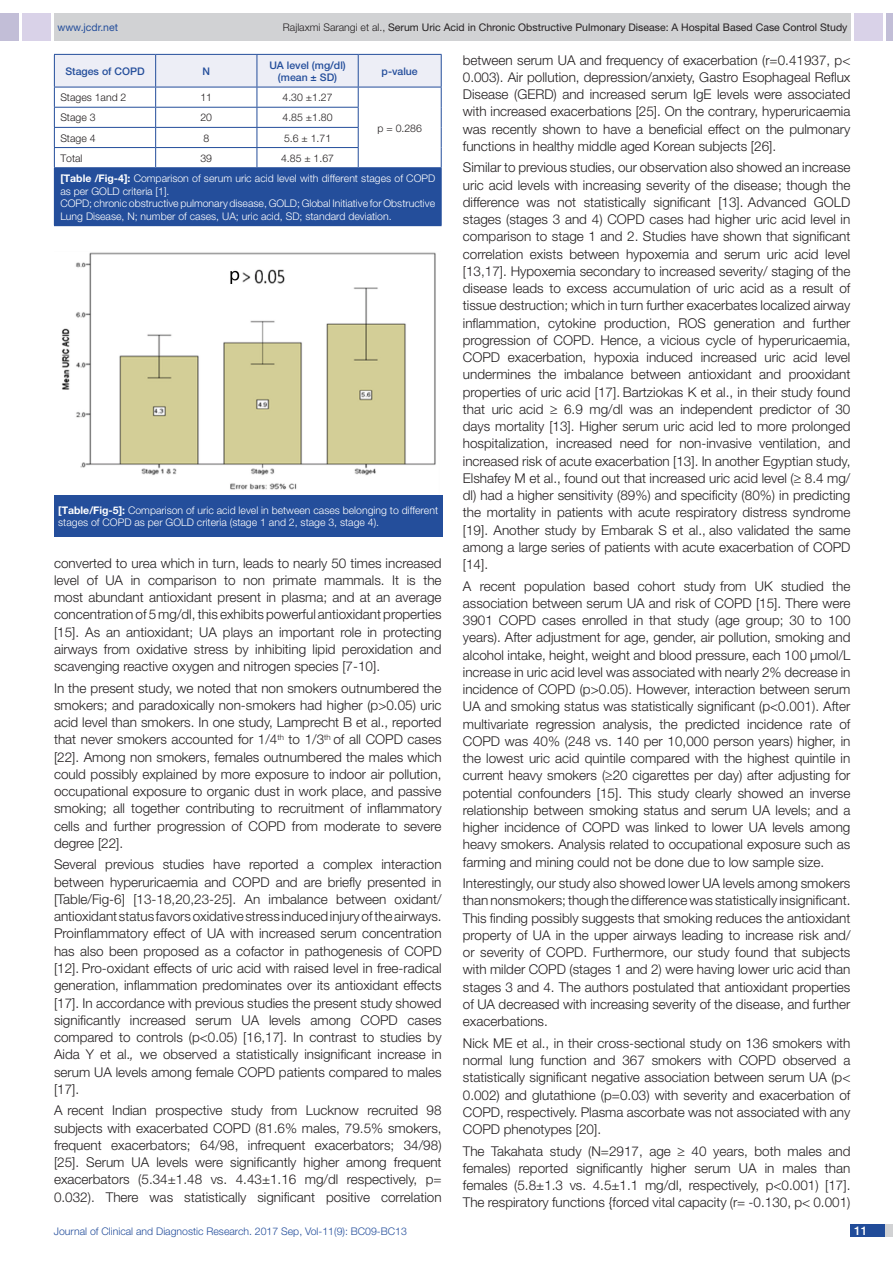
<style>
.page{position:relative;width:893px;height:1263px;background:#fff}
.page>*{position:absolute;margin:0;border:0;box-sizing:border-box;transform-origin:0 0}
.Body_text{font:300 13.5px/17.2px "Helvetica Neue";color:#231f20;text-align:justify}
.t1{font:500 12px "Helvetica Neue";color:#fff}
.tb_txt{font:300 10.5px/12.6px "Helvetica Neue";color:#fff}
.t2{font:10.5px "Helvetica Neue";color:#231f20}
.tb_txt-2{font:300 10.5px "Helvetica Neue";color:#231f20}
.t3{font:300 10.5px "Helvetica Neue";color:#244e9b}
.tb_txt-3{font:500 10.5px/12.6px "Helvetica Neue";color:#244e9b;text-align:center}
.t4{font:10.5px "Helvetica Neue";color:#244e9b}
.s1{font-weight:300}
.s2{font-weight:700}
.s3{font-style:italic}
</style>
<div class="page">
<div style="left:54px;top:13px;width:796px;height:28px;background:#d1d2d4"></div>
<div style="left:0;top:13px;width:19px;height:28px;background:#c2bed7"></div>
<div style="left:22px;top:13px;width:29px;height:28px;background:#d9d2e8"></div>
<div style="left:886px;top:13px;width:7px;height:28px;background:#c2bed7"></div>
<div style="left:854px;top:13px;width:29px;height:28px;background:#d9d2e8"></div>
<div style="left:850px;top:1224px;width:43px;height:13px;background:#d1d2d4"></div>
<div style="left:850px;top:1224px;width:35px;height:13px;background:#214c99"></div>
<div style="left:54px;top:168px;width:387px;height:58px;background:#244e9b"></div>
<svg style="left:54px;top:54px;width:388px;height:113px"></svg>
<hr style="left:54px;top:167px;width:102px;height:1px;background:#244e9b">
<hr style="left:156px;top:167px;width:101px;height:1px;background:#244e9b">
<hr style="left:257px;top:167px;width:101px;height:1px;background:#244e9b">
<hr style="left:358px;top:167px;width:84px;height:1px;background:#244e9b">
<hr style="left:441px;top:168px;width:1px;height:57px;background:#244e9b">
<hr style="left:358px;top:225px;width:84px;height:1px;background:#244e9b">
<hr style="left:358px;top:54px;width:84px;height:1px;background:#244e9b">
<hr style="left:358px;top:55px;width:1px;height:32px;background:#244e9b">
<hr style="left:441px;top:55px;width:1px;height:32px;background:#244e9b">
<hr style="left:358px;top:87px;width:84px;height:1px;background:#244e9b">
<img style="left:62px;top:252px;width:374px;height:238px">
<div style="left:54px;top:495px;width:388px;height:41px;background:#244e9b"></div>
<p class="t4" style="left:57px;top:21px;width:62px">www.jcdr.net</p>
<p class="t2" style="left:283px;top:21px;width:566px"><span class="s1">Rajlaxmi Sarangi et al.,</span> Serum Uric Acid in Chronic Obstructive Pulmonary Disease: A Hospital Based Case Control Study</p>
<p class="tb_txt-3" style="left:65px;top:65px;width:58px">Stages of COPD</p>
<p class="tb_txt-3" style="left:202px;top:65px;width:8px">N</p>
<p class="tb_txt-3" style="left:269px;top:58px;width:78px">UA level (mg/dl) (mean ± SD)</p>
<p class="tb_txt-3" style="left:382px;top:65px;width:38px">p-value</p>
<p class="tb_txt-2" style="left:60px;top:91px;width:68px">Stages 1and 2</p>
<p class="tb_txt-2" style="left:200px;top:91px;width:13px">11</p>
<p class="tb_txt-2" style="left:283px;top:91px;width:52px">4.30 ±1.27</p>
<p class="tb_txt-2" style="left:377px;top:121px;width:46px">p = 0.286</p>
<p class="tb_txt-2" style="left:60px;top:111px;width:37px">Stage 3</p>
<p class="tb_txt-2" style="left:200px;top:111px;width:13px">20</p>
<p class="tb_txt-2" style="left:283px;top:111px;width:52px">4.85 ±1.80</p>
<p class="tb_txt-2" style="left:60px;top:131px;width:37px">Stage 4</p>
<p class="tb_txt-2" style="left:203px;top:131px;width:7px">8</p>
<p class="tb_txt-2" style="left:284px;top:131px;width:49px">5.6 ± 1.71</p>
<p class="tb_txt-2" style="left:60px;top:152px;width:24px">Total</p>
<p class="tb_txt-2" style="left:200px;top:152px;width:13px">39</p>
<p class="tb_txt-2" style="left:281px;top:152px;width:55px">4.85 ± 1.67</p>
<p class="tb_txt" style="left:60px;top:172px;width:376px"><span class="s2">[Table /Fig-4]:</span> Comparison of serum uric acid level with different stages of COPD as per GOLD criteria [1].</p>
<p class="tb_txt" style="left:60px;top:197px;width:376px">COPD; chronic obstructive pulmonary disease, GOLD; Global Initiative for Obstructive<br>Lung Disease, N; number of cases, UA; uric acid, SD; standard deviation.</p>
<p class="tb_txt" style="left:58px;top:503px;width:381px"><span class="s2">[Table/Fig-5]:</span> Comparison of uric acid level in between cases belonging to different stages of COPD as per GOLD criteria (stage 1 and 2, stage 3, stage 4).</p>
<p class="Body_text" style="left:54px;top:554px;width:389px">converted to urea which in turn, leads to nearly 50 times increased level of UA in comparison to non primate mammals. It is the most abundant antioxidant present in plasma; and at an average concentration of 5 mg/dl, this exhibits powerful antioxidant properties [15]. As an antioxidant; UA plays an important role in protecting airways from oxidative stress by inhibiting lipid peroxidation and scavenging reactive oxygen and nitrogen species [7-10].</p>
<p class="Body_text" style="left:54px;top:679px;width:389px">In the present study, we noted that non smokers outnumbered the smokers; and paradoxically non-smokers had higher (p&gt;0.05) uric acid level than smokers. In one study, Lamprecht B et al., reported that never smokers accounted for 1/4<sup>th</sup> to 1/3<sup>th</sup> of all COPD cases [22]. Among non smokers, females outnumbered the males which could possibly explained by more exposure to indoor air pollution, occupational exposure to organic dust in work place, and passive smoking; all together contributing to recruitment of inflammatory cells and further progression of COPD from moderate to severe degree [22].</p>
<p class="Body_text" style="left:54px;top:856px;width:389px">Several previous studies have reported a complex interaction between hyperuricaemia and COPD and are briefly presented in [Table/Fig-6] [13-18,20,23-25]. An imbalance between oxidant/ antioxidant status favors oxidative stress induced injury of the airways.<br>Proinflammatory effect of UA with increased serum concentration has also been proposed as a cofactor in pathogenesis of COPD [12]. Pro-oxidant effects of uric acid with raised level in free-radical generation, inflammation predominates over its antioxidant effects [17]. In accordance with previous studies the present study showed significantly increased serum UA levels among COPD cases compared to controls (p&lt;0.05) [16,17]. In contrast to studies by Aida Y et al.<span class="s3">,</span> we observed a statistically insignificant increase in serum UA levels among female COPD patients compared to males [17].</p>
<p class="Body_text" style="left:54px;top:1101px;width:389px">A recent Indian prospective study from Lucknow recruited 98 subjects with exacerbated COPD (81.6% males, 79.5% smokers, frequent exacerbators; 64/98, infrequent exacerbators; 34/98) [25]. Serum UA levels were significantly higher among frequent exacerbators (5.34±1.48 vs. 4.43±1.16 mg/dl respectively, p= 0.032). There was statistically significant positive correlation</p>
<p class="Body_text" style="left:463px;top:51px;width:389px">between serum UA and frequency of exacerbation (r=0.41937, p&lt; 0.003). Air pollution, depression/anxiety, Gastro Esophageal Reflux Disease (GERD) and increased serum IgE levels were associated with increased exacerbations [25]. On the contrary, hyperuricaemia was recently shown to have a beneficial effect on the pulmonary functions in healthy middle aged Korean subjects [26].</p>
<p class="Body_text" style="left:463px;top:159px;width:389px">Similar to previous studies, our observation also showed an increase uric acid levels with increasing severity of the disease; though the difference was not statistically significant [13]. Advanced GOLD stages (stages 3 and 4) COPD cases had higher uric acid level in comparison to stage 1 and 2. Studies have shown that significant correlation exists between hypoxemia and serum uric acid level [13,17]. Hypoxemia secondary to increased severity/ staging of the disease leads to excess accumulation of uric acid as a result of tissue destruction; which in turn further exacerbates localized airway inflammation, cytokine production, ROS generation and further progression of COPD. Hence, a vicious cycle of hyperuricaemia, COPD exacerbation, hypoxia induced increased uric acid level undermines the imbalance between antioxidant and prooxidant properties of uric acid [17]. Bartziokas K et al., in their study found that uric acid ≥ 6.9 mg/dl was an independent predictor of 30 days mortality [13]. Higher serum uric acid led to more prolonged hospitalization, increased need for non-invasive ventilation, and increased risk of acute exacerbation [13]. In another Egyptian study, Elshafey M et al., found out that increased uric acid level (≥ 8.4 mg/ dl) had a higher sensitivity (89%) and specificity (80%) in predicting the mortality in patients with acute respiratory distress syndrome [19]. Another study by Embarak S et al., also validated the same among a large series of patients with acute exacerbation of COPD [14].</p>
<p class="Body_text" style="left:463px;top:577px;width:389px">A recent population based cohort study from UK studied the association between serum UA and risk of COPD [15]. There were 3901 COPD cases enrolled in that study (age group; 30 to 100 years). After adjustment for age, gender, air pollution, smoking and alcohol intake, height, weight and blood pressure, each 100 μmol/L increase in uric acid level was associated with nearly 2% decrease in incidence of COPD (p&gt;0.05). However, interaction between serum UA and smoking status was statistically significant (p&lt;0.001). After multivariate regression analysis, the predicted incidence rate of COPD was 40% (248 vs. 140 per 10,000 person years) higher, in the lowest uric acid quintile compared with the highest quintile in current heavy smokers (≥20 cigarettes per day) after adjusting for potential confounders [15]. This study clearly showed an inverse relationship between smoking status and serum UA levels; and a higher incidence of COPD was linked to lower UA levels among heavy smokers. Analysis related to occupational exposure such as farming and mining could not be done due to low sample size.</p>
<p class="Body_text" style="left:463px;top:874px;width:389px">Interestingly, our study also showed lower UA levels among smokers than nonsmokers; though the difference was statistically insignificant.<br>This finding possibly suggests that smoking reduces the antioxidant property of UA in the upper airways leading to increase risk and/ or severity of COPD. Furthermore, our study found that subjects with milder COPD (stages 1 and 2) were having lower uric acid than stages 3 and 4. The authors postulated that antioxidant properties of UA decreased with increasing severity of the disease, and further exacerbations.</p>
<p class="Body_text" style="left:463px;top:1034px;width:389px">Nick ME et al., in their cross-sectional study on 136 smokers with normal lung function and 367 smokers with COPD observed a statistically significant negative association between serum UA (p&lt; 0.002) and glutathione (p=0.03) with severity and exacerbation of COPD, respectively. Plasma ascorbate was not associated with any COPD phenotypes [20].</p>
<p class="Body_text" style="left:463px;top:1142px;width:389px">The Takahata study (N=2917, age ≥ 40 years, both males and females) reported significantly higher serum UA in males than females (5.8±1.3 vs. 4.5±1.1 mg/dl, respectively, p&lt;0.001) [17].<br>The respiratory functions {forced vital capacity (r= -0.130, p&lt; 0.001)</p>
<p class="t3" style="left:54px;top:1225px;width:355px">Journal of Clinical and Diagnostic Research. 2017 Sep, Vol-11(9): BC09-BC13</p>
<p class="t1" style="left:854px;top:1223px;width:15px">11</p>
</div>
